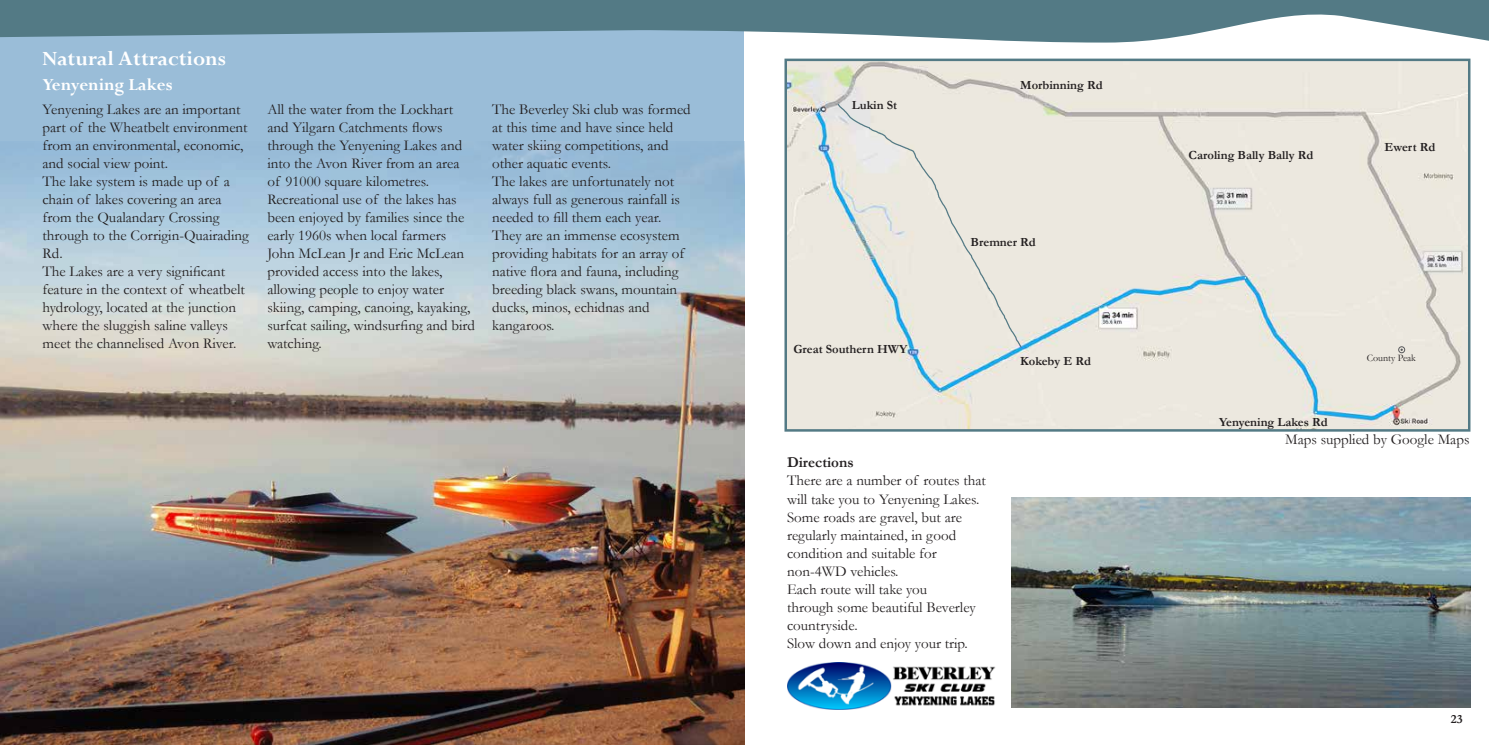
<style>
.page{position:relative;width:1489px;height:745px;background:#fff}
.page>*{position:absolute;margin:0;border:0;box-sizing:border-box;transform-origin:0 0}
.t1{font:700 22.5px "Perpetua";color:#fff}
.t2{font:700 18.75px "Perpetua";color:#fff}
.t3{font:15px/18px "Garamond";color:#231f20}
.t4{font:700 15px "Garamond";color:#231f20}
.t5{font:700 12.5px "Garamond";color:#231f20}
.t6{font:10px "Garamond";color:#231f20}
</style>
<div class="page">
<img style="left:1011px;top:497px;width:459px;height:210px">
<div style="left:0;top:26px;width:743px;height:165px;background:#9abdd8"></div>
<img style="left:0;top:142px;width:744px;height:602px">
<svg style="left:0;top:0;width:1488px;height:43px;fill:#537a85"></svg>
<img style="left:787px;top:62px;width:680px;height:366px">
<div style="left:784px;top:59px;width:686px;height:372px;border:2px solid #537a85"></div>
<svg style="left:836px;top:102px;width:186px;height:246px;background:#e6e5de"></svg>
<div style="left:1397px;top:346px;width:7px;height:7px;border:1px solid #58595b;border-radius:50%"></div>
<img style="left:787px;top:662px;width:209px;height:47px">
<h1 class="t1" style="left:43px;top:45px;width:185px">Natural Attractions</h1>
<p class="t2" style="left:43px;top:72px;width:131px">Yenyening Lakes</p>
<p class="t3" style="left:43px;top:99px;width:208px">Yenyening Lakes are an important part of the Wheatbelt environment from an environmental, economic, and social view point.<br>The lake system is made up of a chain of lakes covering an area from the Qualandary Crossing through to the Corrigin-Quairading<br>Rd.<br>The Lakes are a very significant feature in the context of wheatbelt hydrology, located at the junction where the sluggish saline valleys meet the channelised Avon River.</p>
<p class="t3" style="left:267px;top:99px;width:209px">All the water from the Lockhart and Yilgarn Catchments flows through the Yenyening Lakes and into the Avon River from an area of 91000 square kilometres.<br>Recreational use of the lakes has been enjoyed by families since the early 1960s when local farmers<br>John McLean Jr and Eric McLean provided access into the lakes, allowing people to enjoy water skiing, camping, canoing, kayaking, surfcat sailing, windsurfing and bird watching.</p>
<p class="t3" style="left:492px;top:99px;width:200px">The Beverley Ski club was formed at this time and have since held water skiing competitions, and other aquatic events.<br>The lakes are unfortunately not always full as generous rainfall is needed to fill them each year.<br>They are an immense ecosystem providing habitats for an array of native flora and fauna, including breeding black swans, mountain ducks, minos, echidnas and kangaroos.</p>
<p class="t5" style="left:851px;top:96px;width:47px">Lukin St</p>
<p class="t5" style="left:793px;top:340px;width:115px">Great Southern HWY</p>
<p class="t5" style="left:1020px;top:77px;width:84px">Morbinning Rd</p>
<p class="t5" style="left:970px;top:233px;width:67px">Bremner Rd</p>
<p class="t5" style="left:1020px;top:353px;width:72px">Kokeby E Rd</p>
<p class="t4" style="left:787px;top:452px;width:68px">Directions</p>
<p class="t3" style="left:787px;top:471px;width:200px">There are a number of routes that will take you to Yenyening Lakes.<br>Some roads are gravel, but are regularly maintained, in good condition and suitable for non-4WD vehicles.<br>Each route will take you<br>through some beautiful Beverley countryside.<br>Slow down and enjoy your trip.</p>
<p class="t5" style="left:1188px;top:147px;width:126px">Caroling Bally Bally Rd</p>
<p class="t5" style="left:1384px;top:139px;width:52px">Ewert Rd</p>
<p class="t5" style="left:1218px;top:413px;width:110px">Yenyening Lakes Rd</p>
<p class="t6" style="left:1366px;top:351px;width:51px">County Peak</p>
<p class="t3" style="left:1285px;top:429px;width:186px">Maps supplied by Google Maps</p>
<p class="t5" style="left:1450px;top:710px;width:13px">23</p>
</div>
